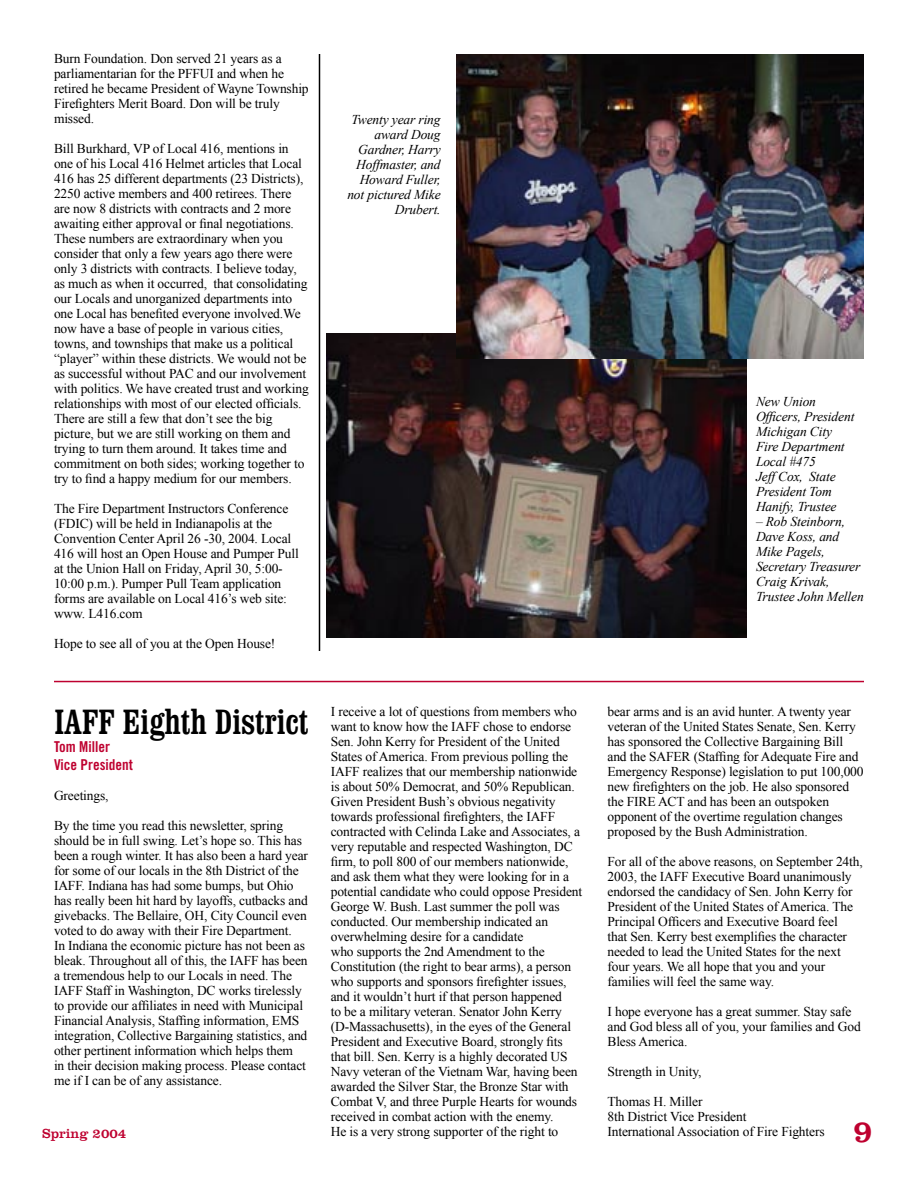
<style>
.page{position:relative;width:918px;height:1188px;background:#fff}
.page>*{position:absolute;margin:0;border:0;box-sizing:border-box;transform-origin:0 0}
.t1{font:condensed 36px "Clarendon BT";color:#000}
.t2{font:31.5px "Clarendon BT";color:#be002f}
.t3{font:15px/18px "Trade Gothic Bold Cond Twenty";color:#be002f}
.t4{font:13.5px/15px "Times New Roman";letter-spacing:-.01em;color:#000}
.t5{font:italic 13.5px/15px "Times New Roman";letter-spacing:-.01em;color:#000}
.t6{font:13.5px "Clarendon BT";color:#be002f}
</style>
<div class="page">
<hr style="left:54px;top:681px;width:810px;height:1px;background:#be002f">
<img style="left:326px;top:333px;width:421px;height:305px">
<img style="left:456px;top:54px;width:408px;height:305px">
<hr style="left:319px;top:54px;width:1px;height:597px;background:#000">
<p class="t4" style="left:54px;top:51px;width:256px">Burn Foundation. Don served 21 years as a parliamentarian for the PFFUI and when he retired he became President of Wayne Township Firefighters Merit Board. Don will be truly missed.</p>
<p class="t4" style="left:54px;top:141px;width:256px">Bill Burkhard, VP of Local 416, mentions in one of his Local 416 Helmet articles that Local 416 has 25 different departments (23 Districts), 2250 active members and 400 retirees. There are now 8 districts with contracts and 2 more awaiting either approval or final negotiations.<br>These numbers are extraordinary when you consider that only a few years ago there were only 3 districts with contracts. I believe today, as much as when it occurred, that consolidating our Locals and unorganized departments into one Local has benefited everyone involved.We now have a base of people in various cities, towns, and townships that make us a political “player” within these districts. We would not be as successful without PAC and our involvement with politics. We have created trust and working relationships with most of our elected officials.<br>There are still a few that don’t see the big picture, but we are still working on them and trying to turn them around. It takes time and commitment on both sides; working together to try to find a happy medium for our members.</p>
<p class="t4" style="left:54px;top:501px;width:246px">The Fire Department Instructors Conference (FDIC) will be held in Indianapolis at the Convention Center April 26 -30, 2004. Local 416 will host an Open House and Pumper Pull at the Union Hall on Friday, April 30, 5:00- 10:00 p.m.). Pumper Pull Team application forms are available on Local 416’s web site: www. L416.com</p>
<p class="t4" style="left:54px;top:636px;width:223px">Hope to see all of you at the Open House!</p>
<p class="t5" style="left:347px;top:111px;width:95px;text-align:right">Twenty year ring award Doug<br>Gardner, Harry<br>Hoffmaster, and<br>Howard Fuller, not pictured Mike<br>Drubert.</p>
<p class="t5" style="left:756px;top:394px;width:100px">New Union<br>Officers, President<br>Michigan City<br>Fire Department<br>Local #475<br>Jeff Cox, State<br>President Tom<br>Hanify, Trustee</p>
<p class="t5" style="left:756px;top:514px;width:109px">– Rob Steinborn,<br>Dave Koss, and<br>Mike Pagels,<br>Secretary Treasurer<br>Craig Krivak,<br>Trustee John Mellen</p>
<p class="t4" style="left:331px;top:704px;width:253px">I receive a lot of questions from members who want to know how the IAFF chose to endorse Sen. John Kerry for President of the United States of America. From previous polling the IAFF realizes that our membership nationwide is about 50% Democrat, and 50% Republican.<br>Given President Bush’s obvious negativity towards professional firefighters, the IAFF contracted with Celinda Lake and Associates, a very reputable and respected Washington, DC firm, to poll 800 of our members nationwide, and ask them what they were looking for in a potential candidate who could oppose President George W. Bush. Last summer the poll was conducted. Our membership indicated an overwhelming desire for a candidate<br>who supports the 2nd Amendment to the Constitution (the right to bear arms), a person who supports and sponsors firefighter issues, and it wouldn’t hurt if that person happened<br>to be a military veteran. Senator John Kerry (D-Massachusetts), in the eyes of the General President and Executive Board, strongly fits that bill. Sen. Kerry is a highly decorated US Navy veteran of the Vietnam War, having been awarded the Silver Star, the Bronze Star with Combat V, and three Purple Hearts for wounds received in combat action with the enemy.</p>
<p class="t4" style="left:608px;top:704px;width:258px">bear arms and is an avid hunter. A twenty year veteran of the United States Senate, Sen. Kerry has sponsored the Collective Bargaining Bill and the SAFER (Staffing for Adequate Fire and Emergency Response) legislation to put 100,000 new firefighters on the job. He also sponsored the FIRE ACT and has been an outspoken opponent of the overtime regulation changes proposed by the Bush Administration.</p>
<p class="t4" style="left:608px;top:854px;width:257px">For all of the above reasons, on September 24th, 2003, the IAFF Executive Board unanimously endorsed the candidacy of Sen. John Kerry for President of the United States of America. The Principal Officers and Executive Board feel<br>that Sen. Kerry best exemplifies the character needed to lead the United States for the next four years. We all hope that you and your families will feel the same way.</p>
<p class="t4" style="left:608px;top:1004px;width:255px">I hope everyone has a great summer. Stay safe and God bless all of you, your families and God<br>Bless America.</p>
<p class="t4" style="left:608px;top:1064px;width:95px">Strength in Unity,</p>
<p class="t4" style="left:608px;top:1094px;width:219px">Thomas H. Miller<br>8th District Vice President<br>International Association of Fire Fighters</p>
<h1 class="t1" style="left:54px;top:699px;width:256px">IAFF Eighth District</h1>
<p class="t3" style="left:54px;top:738px;width:81px">Tom Miller<br>Vice President</p>
<p class="t4" style="left:54px;top:788px;width:56px">Greetings,</p>
<p class="t4" style="left:54px;top:818px;width:256px">By the time you read this newsletter, spring should be in full swing. Let’s hope so. This has been a rough winter. It has also been a hard year for some of our locals in the 8th District of the IAFF. Indiana has had some bumps, but Ohio has really been hit hard by layoffs, cutbacks and givebacks. The Bellaire, OH, City Council even voted to do away with their Fire Department.<br>In Indiana the economic picture has not been as bleak. Throughout all of this, the IAFF has been a tremendous help to our Locals in need. The IAFF Staff in Washington, DC works tirelessly to provide our affiliates in need with Municipal Financial Analysis, Staffing information, EMS integration, Collective Bargaining statistics, and other pertinent information which helps them<br>in their decision making process. Please contact me if I can be of any assistance.</p>
<p class="t6" style="left:42px;top:1125px;width:86px">Spring 2004</p>
<p class="t4" style="left:331px;top:1124px;width:229px">He is a very strong supporter of the right to</p>
<h2 class="t2" style="left:853px;top:1112px;width:21px">9</h2>
</div>
